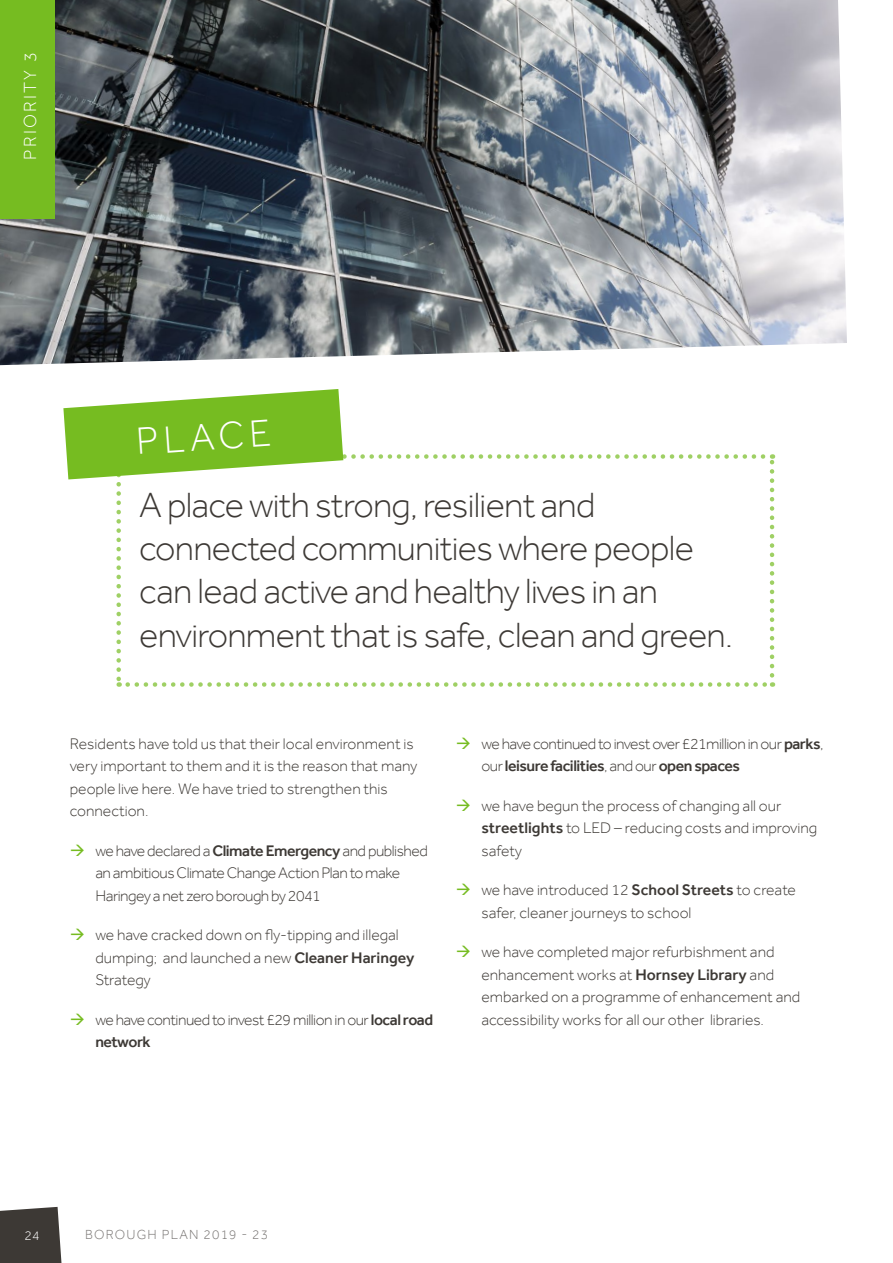
<style>
.page{position:relative;width:893px;height:1263px;background:#fff}
.page>*{position:absolute;margin:0;border:0;box-sizing:border-box;transform-origin:0 0}
.t1{font:300 39px "Effra";color:#fff}
.t2{font:300 36px/43.2px "Effra";letter-spacing:-.02em;color:#3d3935}
.t3{font:300 18px "Effra";letter-spacing:.12em;color:#fff}
.t4{font:300 15.75px/22.5px "Effra";color:#3d3935}
.t5{font:300 15.75px/22.5px "Effra";letter-spacing:-.03em;color:#3d3935}
.t6{font:300 13.5px "Effra";letter-spacing:.09em;color:#777472}
.t7{font:300 13.5px "Effra";color:#fff}
.s1{font-weight:500}
</style>
<div class="page">
<svg style="left:0;top:1207px;width:62px;height:56px;background:#4a4743"></svg>
<img style="left:0;top:0;width:847px;height:365px">
<svg style="left:63px;top:389px;width:711px;height:298px"></svg>
<div style="left:0;top:0;width:54px;height:219px;background:#76bc21"></div>
<p class="t3" style="left:20px;top:160px;width:109px;rotate:-90deg">PRIORITY 3</p>
<h1 class="t1" style="left:135px;top:420px;width:136px;rotate:-4deg">PLACE</h1>
<h2 class="t2" style="left:139px;top:483px;width:595px">A place with strong, resilient and connected communities where people can lead active and healthy lives in an environment that is safe, clean and green.</h2>
<p class="t4" style="left:70px;top:732px;width:349px">Residents have told us that their local environment is very important to them and it is the reason that many people live here. We have tried to strengthen this connection.</p>
<p class="t5" style="left:95px;top:839px;width:334px">we have declared a <span class="s1">Climate Emergency</span> and published an ambitious Climate Change Action Plan to make<br>Haringey a net zero borough by 2041</p>
<p class="t4" style="left:95px;top:924px;width:320px">we have cracked down on fly-tipping and illegal dumping; and launched a new <span class="s1">Cleaner Haringey<br></span>Strategy</p>
<p class="t5" style="left:95px;top:1008px;width:339px">we have continued to invest £29 million in our <span class="s1">local road network</span></p>
<p class="t5" style="left:481px;top:732px;width:344px">we have continued to invest over £21million in our <span class="s1">parks</span>, our <span class="s1">leisure facilities</span>, and our <span class="s1">open spaces</span></p>
<p class="t4" style="left:481px;top:794px;width:337px">we have begun the process of changing all our <span class="s1">streetlights</span> to LED – reducing costs and improving safety</p>
<p class="t4" style="left:481px;top:879px;width:316px">we have introduced 12 <span class="s1">School Streets</span> to create safer, cleaner journeys to school</p>
<p class="t4" style="left:481px;top:941px;width:320px">we have completed major refurbishment and enhancement works at <span class="s1">Hornsey Library</span> and embarked on a programme of enhancement and accessibility works for all our other libraries.</p>
<p class="t7" style="left:25px;top:1227px;width:16px">24</p>
<p class="t6" style="left:85px;top:1227px;width:185px">BOROUGH PLAN 2019 - 23</p>
</div>
